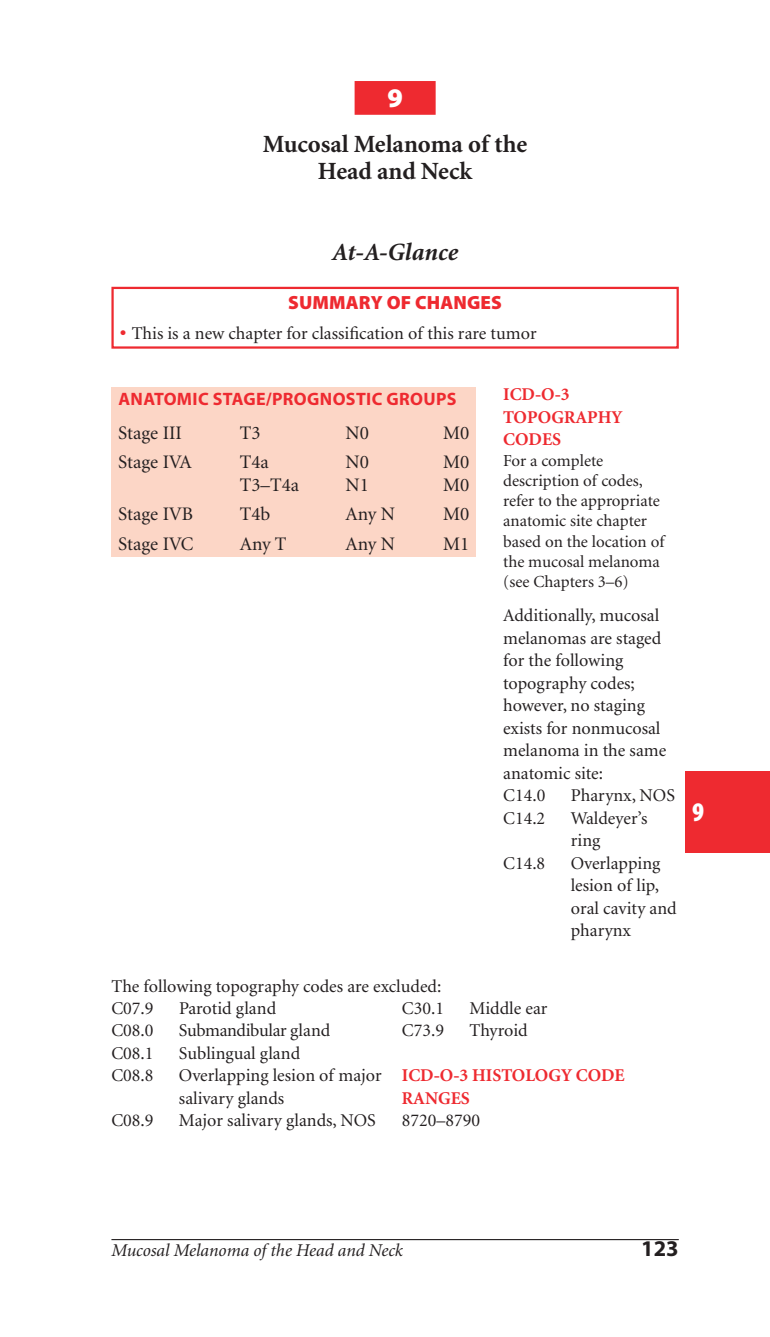
<style>
.page{position:relative;width:770px;height:1337px;background:#fff}
.page>*{position:absolute;margin:0;border:0;box-sizing:border-box;transform-origin:0 0}
.t1{font:900 condensed 27px "Myriad";color:#fff}
.t2{font:900 27px "Myriad";color:#fff}
.t3{font:700 24.75px/27px "Minion";color:#231f20;text-align:center}
.t4{font:italic 700 24.75px "Minion";color:#231f20}
.t5{font:700 22.5px "Myriad";color:#231f20}
.t6{font:19.12px "Minion";color:#231f20}
.t7{font:900 19.12px "Myriad";letter-spacing:.005em;color:#ee2a30}
.t8{font:18px/22.5px "Minion";color:#231f20}
.t9{font:700 18px/22.5px "Minion";color:#ee2a30}
.t10{font:italic 18px "Minion";color:#231f20}
.t11{font:700 18px "Myriad Pro";letter-spacing:.02em;color:#ee2a30}
.t12{font:18px "Minion";letter-spacing:-.02em;color:#231f20}
.t13{font:16.88px/20.2px "Minion";color:#231f20}
.s1{font-weight:400;color:#231f20}
</style>
<div class="page">
<hr style="left:111px;top:1239px;width:567px;height:1px;background:#231f20">
<div style="left:685px;top:771px;width:85px;height:82px;background:#ee2a30"></div>
<div style="left:354px;top:81px;width:81px;height:34px;background:#ee2a30"></div>
<svg style="left:111px;top:286px;width:568px;height:63px"></svg>
<div style="left:111px;top:387px;width:365px;height:169px;background:#fcd6c6"></div>
<p class="t2" style="left:387px;top:87px;width:17px">9</p>
<p class="t3" style="left:263px;top:132px;width:266px">Mucosal Melanoma of the<br>Head and Neck</p>
<p class="t4" style="left:332px;top:242px;width:127px">At-A-Glance</p>
<p class="t7" style="left:288px;top:295px;width:215px">SUMMARY OF CHANG ES</p>
<p class="t8" style="left:120px;top:324px;width:417px"><sup>●</sup> This is a new chapter for classification of this rare tumor</p>
<p class="t11" style="left:118px;top:392px;width:339px">ANATOMIC STAGE/PROGNOSTIC GROUPS</p>
<p class="t6" style="left:118px;top:425px;width:65px">Stage III</p>
<p class="t6" style="left:240px;top:425px;width:22px">T3</p>
<p class="t6" style="left:345px;top:425px;width:25px">N0</p>
<p class="t6" style="left:443px;top:425px;width:28px">M0</p>
<p class="t6" style="left:118px;top:455px;width:75px">Stage IVA</p>
<p class="t6" style="left:240px;top:455px;width:31px">T4a</p>
<p class="t6" style="left:345px;top:455px;width:25px">N0</p>
<p class="t6" style="left:443px;top:455px;width:28px">M0</p>
<p class="t6" style="left:240px;top:477px;width:61px">T3–T4a</p>
<p class="t6" style="left:345px;top:477px;width:25px">N1</p>
<p class="t6" style="left:443px;top:477px;width:28px">M0</p>
<p class="t6" style="left:118px;top:506px;width:76px">Stage IVB</p>
<p class="t6" style="left:240px;top:506px;width:32px">T4b</p>
<p class="t6" style="left:345px;top:506px;width:51px">Any N</p>
<p class="t6" style="left:443px;top:506px;width:28px">M0</p>
<p class="t6" style="left:118px;top:536px;width:77px">Stage IVC</p>
<p class="t6" style="left:240px;top:536px;width:48px">Any T</p>
<p class="t6" style="left:345px;top:536px;width:51px">Any N</p>
<p class="t6" style="left:443px;top:536px;width:28px">M1</p>
<p class="t9" style="left:503px;top:385px;width:121px">ICD-O-3<br>TOPOGRAPHY<br>CODES</p>
<p class="t13" style="left:503px;top:451px;width:163px">For a complete description of codes, refer to the appropriate anatomic site chapter based on the location of the mucosal melanoma (see Chapters 3–6)</p>
<p class="t8" style="left:503px;top:605px;width:164px">Additionally, mucosal melanomas are staged for the following topography codes; however, no staging exists for nonmucosal melanoma in the same anatomic site:<br>C14.0</p>
<p class="t8" style="left:570px;top:785px;width:106px">Pharynx, NOS</p>
<p class="t8" style="left:503px;top:808px;width:44px">C14.2</p>
<p class="t8" style="left:570px;top:808px;width:78px">Waldeyer’s ring</p>
<p class="t8" style="left:503px;top:853px;width:44px">C14.8</p>
<p class="t8" style="left:570px;top:853px;width:108px">Overlapping lesion of lip, oral cavity and pharynx</p>
<p class="t8" style="left:111px;top:976px;width:331px;line-height:21.8px">The following topography codes are excluded:<br>C07.9</p>
<p class="t8" style="left:179px;top:998px;width:99px">Parotid gland</p>
<p class="t8" style="left:402px;top:998px;width:44px">C30.1</p>
<p class="t8" style="left:469px;top:998px;width:80px">Middle ear</p>
<p class="t8" style="left:402px;top:1020px;width:44px">C73.9</p>
<p class="t8" style="left:469px;top:1020px;width:60px">Thyroid</p>
<p class="t9" style="left:402px;top:1065px;width:224px">ICD-O-3 HISTOLOGY CODE<br>RANGES<br><span class="s1">8720–8790</span></p>
<p class="t8" style="left:111px;top:1020px;width:44px">C08.0</p>
<p class="t12" style="left:179px;top:1023px;width:153px">Submandibular gland</p>
<p class="t8" style="left:111px;top:1043px;width:44px">C08.1</p>
<p class="t8" style="left:179px;top:1043px;width:123px">Sublingual gland</p>
<p class="t8" style="left:111px;top:1065px;width:44px">C08.8</p>
<p class="t8" style="left:179px;top:1065px;width:204px">Overlapping lesion of major salivary glands</p>
<p class="t8" style="left:111px;top:1110px;width:44px">C08.9</p>
<p class="t8" style="left:179px;top:1110px;width:198px">Major salivary glands, NOS</p>
<p class="t1" style="left:692px;top:802px;width:13px">9</p>
<p class="t10" style="left:111px;top:1243px;width:293px">Mucosal Melanoma of the Head and Neck</p>
<p class="t5" style="left:641px;top:1240px;width:39px">123</p>
</div>
